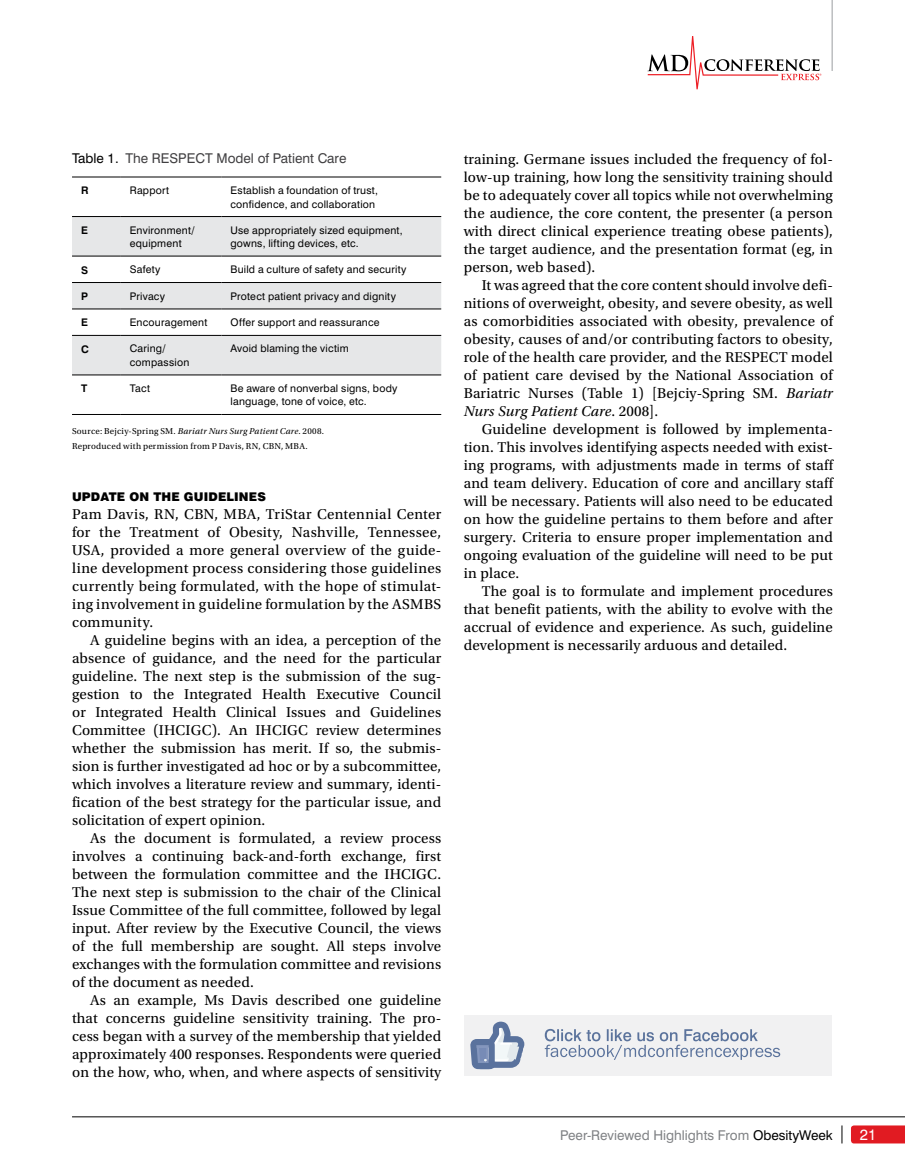
<style>
.page{position:relative;width:905px;height:1175px;background:#fff}
.page>*{position:absolute;margin:0;border:0;box-sizing:border-box;transform-origin:0 0}
.t1{font:15px/18px "Utopia Std";letter-spacing:.01em;color:#000;text-align:justify}
.t2{font:15px "Swiss 721 BT";color:#fff}
.t3{font:13.5px "Swiss 721 BT";color:#808285}
.t4{font:13.5px "Swiss 721 BT";color:#414042}
.t5{font:900 12px "Swiss 721 BT";color:#000}
.t6{font:10.5px/13.5px "Swiss 721 BT";letter-spacing:.02em;color:#000}
.t7{font:700 10.5px "Swiss 721 BT";color:#000}
.t8{font:9px/15px "Utopia Std";letter-spacing:.025em;color:#000}
.s1{color:#000}
.s2{font-style:italic}
</style>
<div class="page">
<svg style="left:647px;top:36px;width:174px;height:53px"></svg>
<hr style="left:831px;top:0;width:1px;height:71px;background:#bcbec0">
<hr style="left:72px;top:1116px;width:832px;height:1px;background:#000">
<svg style="left:841px;top:1125px;width:1px;height:18px"></svg>
<svg style="left:851px;top:1125px;width:53px;height:18px"></svg>
<svg style="left:72px;top:217px;width:369px;height:158px;fill:#e6e7e8"></svg>
<hr style="left:72px;top:177px;width:49px;height:1px;background:#000">
<hr style="left:121px;top:177px;width:100px;height:1px;background:#000">
<hr style="left:221px;top:177px;width:220px;height:1px;background:#000">
<hr style="left:72px;top:216px;width:49px;height:1px;background:#000">
<hr style="left:121px;top:216px;width:100px;height:1px;background:#000">
<hr style="left:221px;top:216px;width:220px;height:1px;background:#000">
<hr style="left:72px;top:256px;width:49px;height:1px;background:#000">
<hr style="left:121px;top:256px;width:100px;height:1px;background:#000">
<hr style="left:221px;top:256px;width:220px;height:1px;background:#000">
<hr style="left:72px;top:282px;width:49px;height:1px;background:#000">
<hr style="left:121px;top:282px;width:100px;height:1px;background:#000">
<hr style="left:221px;top:282px;width:220px;height:1px;background:#000">
<hr style="left:72px;top:309px;width:49px;height:1px;background:#000">
<hr style="left:121px;top:309px;width:100px;height:1px;background:#000">
<hr style="left:221px;top:309px;width:220px;height:1px;background:#000">
<hr style="left:72px;top:335px;width:49px;height:1px;background:#000">
<hr style="left:121px;top:335px;width:100px;height:1px;background:#000">
<hr style="left:221px;top:335px;width:220px;height:1px;background:#000">
<hr style="left:72px;top:375px;width:49px;height:1px;background:#000">
<hr style="left:121px;top:375px;width:100px;height:1px;background:#000">
<hr style="left:221px;top:375px;width:220px;height:1px;background:#000">
<hr style="left:72px;top:414px;width:49px;height:1px;background:#000">
<hr style="left:121px;top:414px;width:100px;height:1px;background:#000">
<hr style="left:221px;top:414px;width:220px;height:1px;background:#000">
<div style="left:464px;top:1014px;width:367px;height:61px;background:#f1f1f2"></div>
<svg style="left:470px;top:1021px;width:55px;height:48px"></svg>
<svg style="left:544px;top:1028px;width:236px;height:31px"></svg>
<p class="t4" style="left:72px;top:150px;width:276px"><span class="s1">Table 1.</span> The RESPECT Model of Patient Care</p>
<p class="t7" style="left:81px;top:184px;width:9px">R</p>
<p class="t6" style="left:130px;top:183px;width:41px">Rapport</p>
<p class="t6" style="left:230px;top:183px;width:149px">Establish a foundation of trust, confidence, and collaboration</p>
<p class="t7" style="left:81px;top:224px;width:8px">E</p>
<p class="t6" style="left:130px;top:223px;width:66px">Environment/ equipment</p>
<p class="t6" style="left:230px;top:223px;width:174px">Use appropriately sized equipment, gowns, lifting devices, etc.</p>
<p class="t7" style="left:81px;top:263px;width:9px">S</p>
<p class="t6" style="left:130px;top:262px;width:32px">Safety</p>
<p class="t6" style="left:230px;top:262px;width:177px">Build a culture of safety and security</p>
<p class="t7" style="left:81px;top:290px;width:9px">P</p>
<p class="t6" style="left:130px;top:289px;width:37px">Privacy</p>
<p class="t6" style="left:230px;top:289px;width:167px">Protect patient privacy and dignity</p>
<p class="t7" style="left:81px;top:316px;width:8px">E</p>
<p class="t6" style="left:130px;top:315px;width:79px">Encouragement</p>
<p class="t6" style="left:230px;top:315px;width:151px">Offer support and reassurance</p>
<p class="t7" style="left:81px;top:343px;width:9px">C</p>
<p class="t6" style="left:130px;top:342px;width:61px">Caring/ compassion</p>
<p class="t6" style="left:230px;top:342px;width:120px">Avoid blaming the victim</p>
<p class="t7" style="left:81px;top:382px;width:8px">T</p>
<p class="t6" style="left:130px;top:381px;width:22px">Tact</p>
<p class="t6" style="left:230px;top:381px;width:168px">Be aware of nonverbal signs, body language, tone of voice, etc.</p>
<p class="t8" style="left:72px;top:424px;width:253px">Source: Bejciy-Spring SM. <span class="s2">Bariatr Nurs Surg Patient Care</span>. 2008.<br>Reproduced with permission from P Davis, RN, CBN, MBA.</p>
<p class="t5" style="left:72px;top:489px;width:20px">UPDATE</p>
<p class="t5" style="left:129px;top:489px;width:34px">ON THE</p>
<p class="t5" style="left:184px;top:489px;width:19px">GUIDELI</p>
<p class="t5" style="left:239px;top:489px;width:19px">NES</p>
<p class="t1" style="left:72px;top:505px;width:370px">Pam Davis, RN, CBN, MBA, TriStar Centennial Center for the Treatment of Obesity, Nashville, Tennessee, USA, provided a more general overview of the guide&shy;line development process considering those guidelines currently being formulated, with the hope of stimulat&shy;ing involvement in guideline formulation by the ASMBS community.</p>
<p class="t1" style="left:72px;top:631px;width:371px;text-indent:18px">A guideline begins with an idea, a perception of the absence of guidance, and the need for the particular guideline. The next step is the submission of the sug&shy;gestion to the Integrated Health Executive Council or Integrated Health Clinical Issues and Guidelines Committee (IHCIGC). An IHCIGC review determines whether the submission has merit. If so, the submis&shy;sion is further investigated ad hoc or by a subcommittee, which involves a literature review and summary, identi&shy;fication of the best strategy for the particular issue, and solicitation of expert opinion.</p>
<p class="t1" style="left:72px;top:829px;width:371px;text-indent:18px">As the document is formulated, a review process involves a continuing back-and-forth exchange, first between the formulation committee and the IHCIGC.<br>The next step is submission to the chair of the Clinical Issue Committee of the full committee, followed by legal input. After review by the Executive Council, the views of the full membership are sought. All steps involve exchanges with the formulation committee and revisions of the document as needed.</p>
<p class="t1" style="left:72px;top:991px;width:371px;text-indent:18px">As an example, Ms Davis described one guideline that concerns guideline sensitivity training. The pro&shy;cess began with a survey of the membership that yielded approximately 400 responses. Respondents were queried on the how, who, when, and where aspects of sensitivity</p>
<p class="t1" style="left:464px;top:150px;width:371px">training. Germane issues included the frequency of fol&shy;low-up training, how long the sensitivity training should be to adequately cover all topics while not overwhelming the audience, the core content, the presenter (a person with direct clinical experience treating obese patients), the target audience, and the presentation format (eg, in person, web based).</p>
<p class="t1" style="left:464px;top:276px;width:371px;text-indent:18px">It was agreed that the core content should involve defi&shy;nitions of overweight, obesity, and severe obesity, as well as comorbidities associated with obesity, prevalence of obesity, causes of and/or contributing factors to obesity, role of the health care provider, and the RESPECT model of patient care devised by the National Association of Bariatric Nurses (Table 1) [Bejciy-Spring SM. <span class="s2">Bariatr Nurs Surg Patient Care</span>. 2008].</p>
<p class="t1" style="left:464px;top:420px;width:371px;text-indent:18px">Guideline development is followed by implementa&shy;tion. This involves identifying aspects needed with exist&shy;ing programs, with adjustments made in terms of staff and team delivery. Education of core and ancillary staff will be necessary. Patients will also need to be educated on how the guideline pertains to them before and after surgery. Criteria to ensure proper implementation and ongoing evaluation of the guideline will need to be put in place.</p>
<p class="t1" style="left:464px;top:582px;width:371px;text-indent:18px">The goal is to formulate and implement procedures that benefit patients, with the ability to evolve with the accrual of evidence and experience. As such, guideline development is necessarily arduous and detailed.</p>
<p class="t3" style="left:560px;top:1126px;width:274px">Peer-Reviewed Highlights From <span class="s1">ObesityWeek</span></p>
<p class="t2" style="left:860px;top:1125px;width:18px">21</p>
</div>
